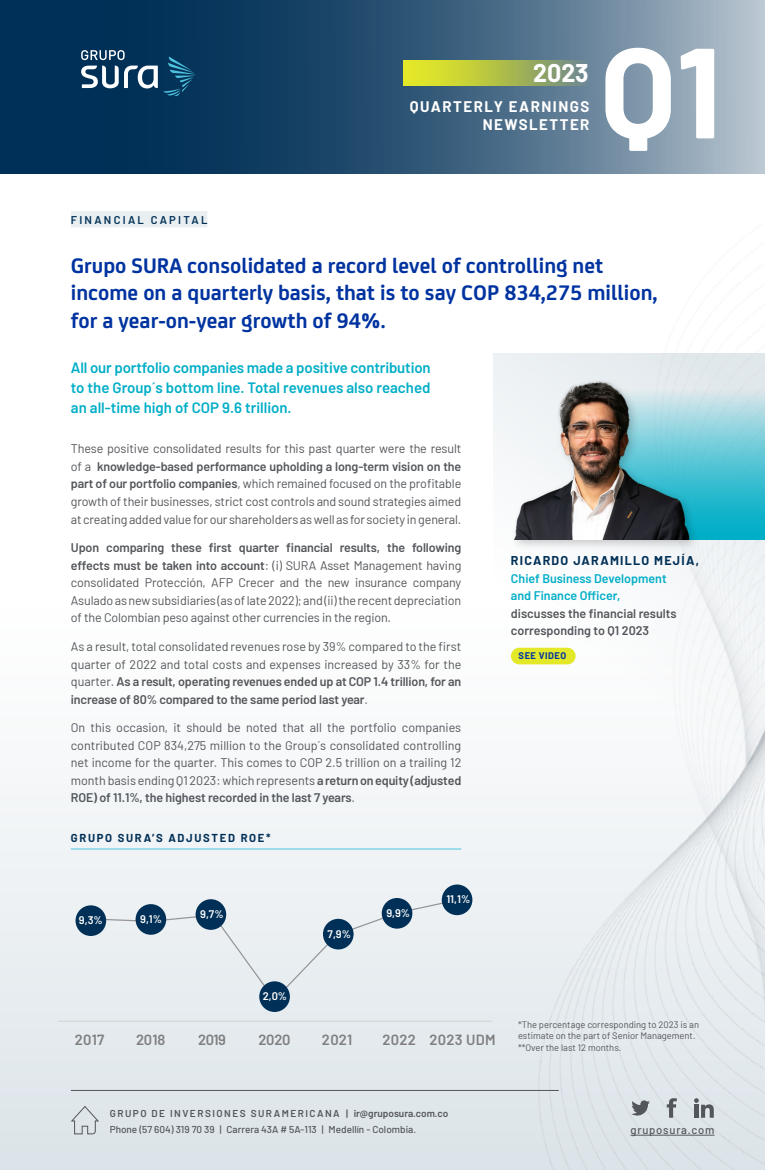
<style>
.page{position:relative;width:765px;height:1170px;background:#fff}
.page>*{position:absolute;margin:0;border:0;box-sizing:border-box;transform-origin:0 0}
.t1{font:700 128px "Barlow";color:#fff}
.t2{font:700 25px "Barlow";color:#fff}
.t3{font:700 22.5px/27.5px "FS Joey";color:#0033a0}
.t4{font:600 15px/20px "Barlow";color:#00aec7;text-align:justify}
.t5{font:700 15px/18.8px "Barlow";letter-spacing:.1em;color:#fff;text-align:right}
.t6{font:600 14.75px "Barlow";letter-spacing:.02em;color:#7f7f7f}
.t7{font:12.5px/17.5px "Barlow";letter-spacing:-.01em;color:#53565a;text-align:justify}
.t8{font:600 12.5px/17.5px "Barlow";color:#53565a}
.t9{font:600 12.5px/17.5px "Barlow";color:#00aec7}
.t10{font:700 12.5px "Barlow";letter-spacing:.1em;color:#003057}
.t11{font:700 11.25px "Barlow";letter-spacing:.15em;color:#003057}
.t12{font:600 11.25px "Barlow";letter-spacing:.2em;color:#003057}
.t13{font:500 11.25px "Barlow";letter-spacing:.07em;color:#53565a}
.t14{font:600 11px "Barlow";color:#fff}
.t15{font:500 10px "Barlow";color:#53565a}
.t16{font:600 10px "Barlow";letter-spacing:.15em;color:#53565a}
.t17{font:9.38px/11.9px "Barlow";color:#53565a}
.t18{font:700 9.38px "Barlow";letter-spacing:.05em;color:#0033a0}
.s1{font-weight:600}
</style>
<div class="page">
<svg style="left:0;top:0;width:765px;height:174px;background:#3a5e7c"></svg>
<div style="left:0;top:562px;width:765px;height:607px;background:linear-gradient(to bottom,#fff,#dce4e9)"></div>
<div style="left:493px;top:353px;width:272px;height:449px;background:#f8fafa"></div>
<img style="left:503px;top:353px;width:262px;height:816px">
<svg style="left:403px;top:61px;width:187px;height:25px;background:#aebd4e"></svg>
<hr style="left:71px;top:1090px;width:488px;height:1px;background:#53565a">
<svg style="left:70px;top:1105px;width:30px;height:29px"></svg>
<svg style="left:631px;top:1099px;width:19px;height:16px"></svg>
<svg style="left:667px;top:1098px;width:10px;height:19px"></svg>
<svg style="left:694px;top:1098px;width:20px;height:19px"></svg>
<hr style="left:631px;top:1134px;width:84px;height:1px;background:#53565a">
<svg style="left:81px;top:50px;width:115px;height:47px;background:#305a79"></svg>
<div style="left:71px;top:211px;width:136px;height:16px;background:#e9eef1"></div>
<div style="left:610px;top:389px;width:155px;height:151px;background:linear-gradient(to bottom,#d0e4e9,#00a8c3)"></div>
<div style="left:510px;top:377px;width:190px;height:174px;background:#000;opacity:.2"></div>
<img style="left:507px;top:358px;width:184px;height:182px">
<hr style="left:58px;top:1020px;width:434px;height:1px;background:#d1d3d4">
<div style="left:87px;top:897px;width:375px;height:104px;background:#e9eef1"></div>
<div style="left:76px;top:905px;width:30px;height:30px;background:#003057;border-radius:50%"></div>
<div style="left:136px;top:904px;width:30px;height:30px;background:#003057;border-radius:50%"></div>
<div style="left:196px;top:899px;width:30px;height:30px;background:#003057;border-radius:50%"></div>
<div style="left:259px;top:981px;width:31px;height:30px;background:#003057;border-radius:50%"></div>
<div style="left:323px;top:918px;width:31px;height:31px;background:#003057;border-radius:50%"></div>
<div style="left:382px;top:897px;width:30px;height:31px;background:#003057;border-radius:50%"></div>
<div style="left:442px;top:884px;width:30px;height:31px;background:#003057;border-radius:50%"></div>
<div style="left:511px;top:647px;width:65px;height:17px;background:#e3e829;border-radius:8px"></div>
<hr style="left:71px;top:848px;width:390px;height:1px;background:#4ec3e0">
<p class="t12" style="left:71px;top:212px;width:138px">FINANCIAL CAPITAL</p>
<h2 class="t2" style="left:533px;top:54px;width:57px">2023</h2>
<p class="t5" style="left:410px;top:96px;width:181px">QUARTERLY EARNINGS<br>NEWSLETTER</p>
<h1 class="t1" style="left:600px;top:-3px;width:123px">Q1</h1>
<h3 class="t3" style="left:71px;top:250px;width:588px">Grupo SURA consolidated a record level of controlling net income on a quarterly basis, that is to say COP 834,275 million, for a year-on-year growth of 94%.</h3>
<p class="t4" style="left:71px;top:356px;width:361px">All our portfolio companies made a positive contribution to the Group´s bottom line. Total revenues also reached an all-time high of COP 9.6 trillion.</p>
<p class="t7" style="left:71px;top:439px;width:392px">These positive consolidated results for this past quarter were the result of a <span class="s1">knowledge-based performance upholding a long-term vision on the part of our portfolio companies</span>, which remained focused on the profitable growth of their businesses, strict cost controls and sound strategies aimed at creating added value for our shareholders as well as for society in general.</p>
<p class="t7" style="left:71px;top:538px;width:392px"><span class="s1">Upon comparing these first quarter financial results, the following effects must be taken into account</span>: (i) SURA Asset Management having consolidated Protección, AFP Crecer and the new insurance company Asulado as new subsidiaries (as of late 2022); and (ii) the recent depreciation of the Colombian peso against other currencies in the region.</p>
<p class="t7" style="left:71px;top:636px;width:392px">As a result, total consolidated revenues rose by 39% compared to the first quarter of 2022 and total costs and expenses increased by 33% for the quarter. <span class="s1">As a result, operating revenues ended up at COP 1.4 trillion, for an increase of 80% compared to the same period last year</span>.</p>
<p class="t7" style="left:71px;top:718px;width:392px">On this occasion, it should be noted that all the portfolio companies contributed COP 834,275 million to the Group´s consolidated controlling net income for the quarter. This comes to COP 2.5 trillion on a trailing 12 month basis ending Q1 2023: which represents <span class="s1">a return on equity (adjusted ROE) of 11.1%, the highest recorded in the last 7 years</span>.</p>
<p class="t11" style="left:71px;top:829px;width:201px">GRUPO SURA’S ADJUSTED ROE*</p>
<p class="t14" style="left:79px;top:912px;width:25px">9,3%</p>
<p class="t14" style="left:140px;top:910px;width:23px">9,1%</p>
<p class="t14" style="left:200px;top:905px;width:25px">9,7%</p>
<p class="t14" style="left:328px;top:925px;width:25px">7,9%</p>
<p class="t14" style="left:386px;top:904px;width:25px">9,9%</p>
<p class="t14" style="left:446px;top:891px;width:25px">11,1%</p>
<p class="t10" style="left:511px;top:551px;width:190px">RICARDO JARAMILLO MEJÍA,</p>
<p class="t9" style="left:511px;top:568px;width:157px">Chief Business Development and Finance Officer,</p>
<p class="t8" style="left:511px;top:603px;width:167px">discusses the financial results corresponding to Q1 2023</p>
<p class="t18" style="left:519px;top:649px;width:49px">SEE VIDEO</p>
<p class="t14" style="left:263px;top:988px;width:26px">2,0%</p>
<p class="t6" style="left:75px;top:1028px;width:31px">2017</p>
<p class="t6" style="left:136px;top:1028px;width:30px">2018</p>
<p class="t6" style="left:198px;top:1028px;width:29px">2019</p>
<p class="t6" style="left:258px;top:1028px;width:34px">2020</p>
<p class="t6" style="left:322px;top:1028px;width:32px">2021</p>
<p class="t6" style="left:383px;top:1028px;width:115px">2022 2023 UDM</p>
<p class="t17" style="left:518px;top:1017px;width:183px">*The percentage corresponding to 2023 is an estimate on the part of Senior Management. **Over the last 12 months.</p>
<p class="t16" style="left:110px;top:1105px;width:340px">GRUPO DE INVERSIONES SURAMERICANA | ir@gruposura.com.co</p>
<p class="t15" style="left:110px;top:1122px;width:308px">Phone (57 604) 319 70 39 | Carrera 43A # 5A-113 | Medellín - Colombia.</p>
<p class="t13" style="left:631px;top:1121px;width:86px">gruposura.com</p>
</div>
